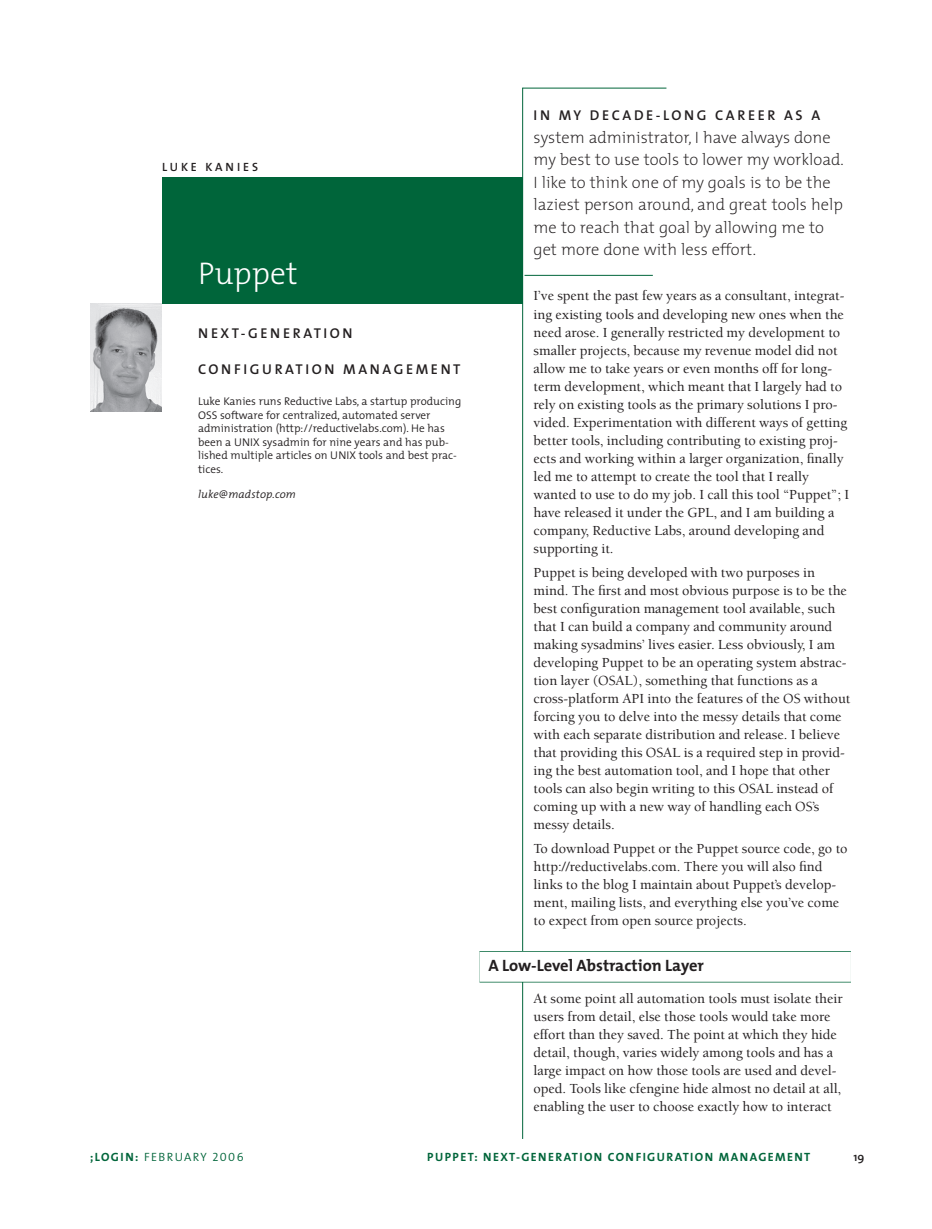
<style>
.page{position:relative;width:932px;height:1229px;background:#fff}
.page>*{position:absolute;margin:0;border:0;box-sizing:border-box;transform-origin:0 0}
.t1{font:300 31.5px "The Mix";color:#fff}
.t2{font:200 16.5px/22.5px "The Mix";color:#231f20}
.t3{font:700 16.5px "The Mix";color:#231f20}
.t4{font:500 14.25px/18px "Berkeley";color:#231f20}
.t5{font:600 14.25px "The Mix";letter-spacing:.185em;color:#231f20}
.t6{font:12px "The Mix Bold Caps";letter-spacing:.115em;color:#00653a}
.t7{font:12px "The Mix Semi Light Caps";letter-spacing:.115em;color:#00653a}
.t8{font:12px "The Mix Semi Bold Caps";letter-spacing:.235em;color:#231f20}
.t9{font:600 12px "The Mix";color:#231f20}
.t10{font:300 11.25px/13.5px "The Mix";color:#231f20}
.t11{font:italic 300 11.25px "The Mix";letter-spacing:.01em;color:#231f20}
.s1{font-family:"The Mix Bold Caps"}
</style>
<div class="page">
<div style="left:162px;top:177px;width:361px;height:126px;background:#00653a"></div>
<img style="left:90px;top:303px;width:72px;height:108px">
<hr style="left:522px;top:88px;width:1px;height:1050px;background:#00653a">
<hr style="left:522px;top:88px;width:144px;height:1px;background:#00653a">
<hr style="left:524px;top:275px;width:128px;height:1px;background:#00653a">
<div style="left:479px;top:951px;width:371px;height:31px;background:#c6dcd2"></div>
<div style="left:479px;top:951px;width:371px;height:30px;background:#fff"></div>
<p class="t8" style="left:162px;top:163px;width:97px">LUKE KANIES</p>
<h1 class="t1" style="left:198px;top:262px;width:101px">Puppet</h1>
<p class="t5" style="left:198px;top:328px;width:156px">NEXT-GENERATION</p>
<p class="t5" style="left:198px;top:364px;width:264px">CONFIGURATION MANAGEMENT</p>
<p class="t10" style="left:198px;top:396px;width:265px">Luke Kanies runs Reductive Labs, a startup producing OSS software for centralized, automated server administration (http://reductivelabs.com). He has been a UNIX sysadmin for nine years and has pub&shy;lished multiple articles on UNIX tools and best prac&shy;tices.</p>
<p class="t11" style="left:198px;top:490px;width:99px">luke@madstop.com</p>
<p class="t5" style="left:533px;top:111px;width:288px">IN MY DECADE-LONG CAREER AS A</p>
<p class="t2" style="left:533px;top:128px;width:312px">system administrator, I have always done my best to use tools to lower my workload.<br>I like to think one of my goals is to be the laziest person around, and great tools help me to reach that goal by allowing me to get more done with less effort.</p>
<p class="t4" style="left:533px;top:288px;width:317px">I’ve spent the past few years as a consultant, integrat&shy;ing existing tools and developing new ones when the need arose. I generally restricted my development to smaller projects, because my revenue model did not allow me to take years or even months off for long&shy;term development, which meant that I largely had to rely on existing tools as the primary solutions I pro&shy;vided. Experimentation with different ways of getting better tools, including contributing to existing proj&shy;ects and working within a larger organization, finally led me to attempt to create the tool that I really wanted to use to do my job. I call this tool “Puppet”; I have released it under the GPL, and I am building a company, Reductive Labs, around developing and supporting it.</p>
<p class="t4" style="left:533px;top:564px;width:318px">Puppet is being developed with two purposes in mind. The first and most obvious purpose is to be the best configuration management tool available, such that I can build a company and community around making sysadmins’ lives easier. Less obviously, I am developing Puppet to be an operating system abstrac&shy;tion layer (OSAL), something that functions as a cross-platform API into the features of the OS without forcing you to delve into the messy details that come with each separate distribution and release. I believe that providing this OSAL is a required step in provid&shy;ing the best automation tool, and I hope that other tools can also begin writing to this OSAL instead of coming up with a new way of handling each OS’s messy details.</p>
<p class="t4" style="left:533px;top:840px;width:315px">To download Puppet or the Puppet source code, go to http://reductivelabs.com. There you will also find links to the blog I maintain about Puppet’s develop&shy;ment, mailing lists, and everything else you’ve come to expect from open source projects.</p>
<p class="t3" style="left:488px;top:959px;width:217px">A Low-Level Abstraction Layer</p>
<p class="t4" style="left:533px;top:990px;width:311px">At some point all automation tools must isolate their users from detail, else those tools would take more effort than they saved. The point at which they hide detail, though, varies widely among tools and has a large impact on how those tools are used and devel&shy;oped. Tools like cfengine hide almost no detail at all, enabling the user to choose exactly how to interact</p>
<p class="t7" style="left:90px;top:1153px;width:155px"><span class="s1">;LOGIN:</span> FEBRUARY 2006</p>
<p class="t6" style="left:427px;top:1153px;width:384px">PUPPET: NEXT-GENERATION CONFIGURATION MANAGEMENT</p>
<p class="t9" style="left:853px;top:1153px;width:13px">19</p>
</div>
